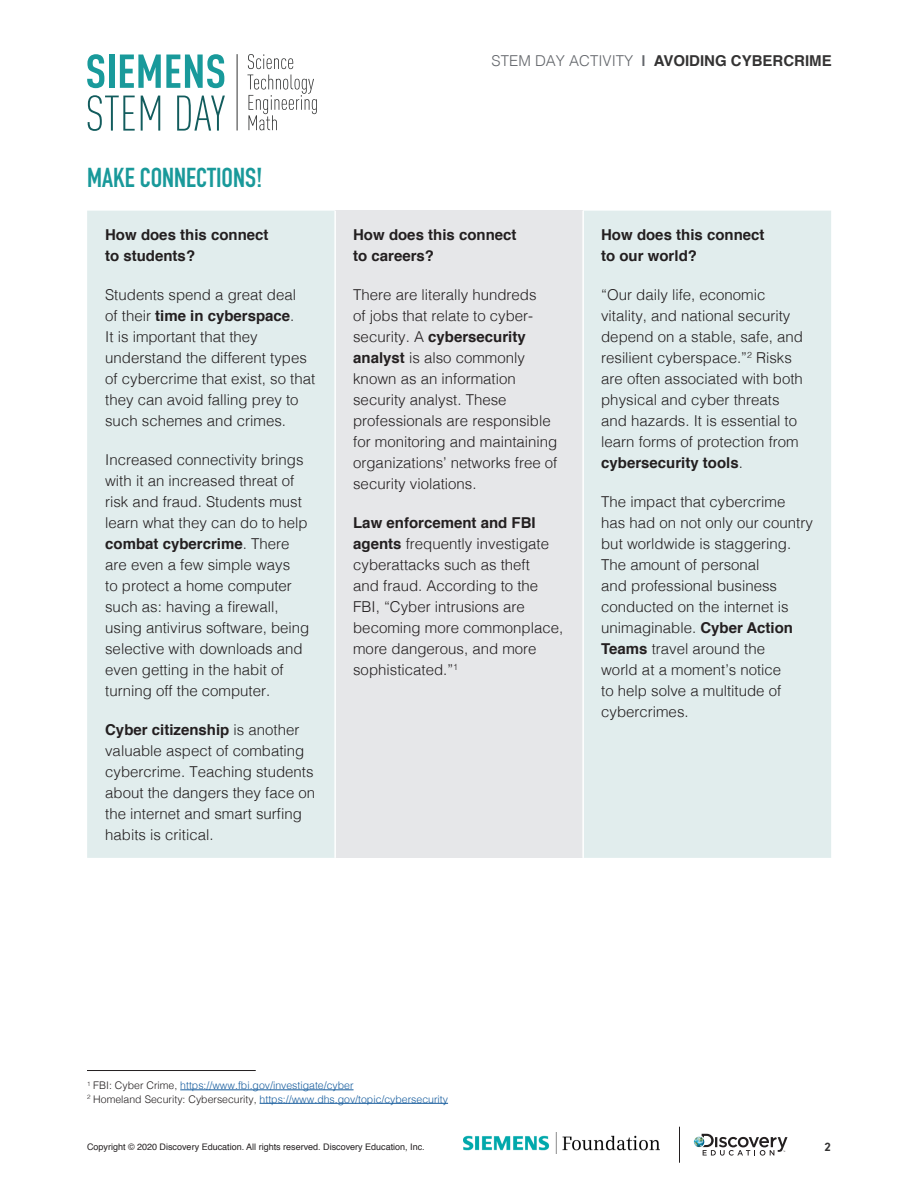
<style>
.page{position:relative;width:918px;height:1188px;background:#fff}
.page>*{position:absolute;margin:0;border:0;box-sizing:border-box;transform-origin:0 0}
.Body{font:700 27px "DIN Condensed";color:#19999a}
.Body-2{font:300 15px/21px "Helvetica";color:#231f20}
.Body-3{font:700 15px/21px "Helvetica";color:#231f20}
.t1{font:700 15px "Helvetica";color:#343333}
.t2{font:700 12px "DIN2014";color:#343333}
.Foot_note{font:300 10.5px "Helvetica";color:#175d9e}
.t3{font:9px "Helvetica";color:#231f20}
.s1{font-weight:300;color:#63666b}
.s2{color:#63666b}
.s3{font-weight:700}
.s4{color:#231f20}
</style>
<div class="page">
<svg style="left:694px;top:1134px;width:94px;height:22px"></svg>
<hr style="left:679px;top:1127px;width:1px;height:36px;background:#231f20">
<img style="left:464px;top:1133px;width:195px;height:21px">
<svg style="left:87px;top:54px;width:17px;height:34px"></svg>
<div style="left:109px;top:55px;width:5px;height:33px;background:#199a9b"></div>
<svg style="left:120px;top:54px;width:104px;height:34px"></svg>
<svg style="left:88px;top:95px;width:47px;height:36px"></svg>
<svg style="left:141px;top:96px;width:19px;height:35px"></svg>
<svg style="left:177px;top:96px;width:48px;height:35px"></svg>
<svg style="left:248px;top:54px;width:45px;height:15px"></svg>
<svg style="left:247px;top:75px;width:70px;height:55px"></svg>
<hr style="left:237px;top:54px;width:1px;height:77px;background:#323333">
<div style="left:87px;top:211px;width:744px;height:647px;background:#e1eded"></div>
<div style="left:335px;top:211px;width:248px;height:647px;background:#e6e7e9"></div>
<hr style="left:334px;top:211px;width:2px;height:647px;background:#fff">
<hr style="left:582px;top:211px;width:2px;height:647px;background:#fff">
<hr style="left:87px;top:1070px;width:169px;height:1px;background:#231f20">
<hr style="left:180px;top:1090px;width:174px;height:1px;background:#175d9e">
<hr style="left:260px;top:1103px;width:188px;height:1px;background:#175d9e">
<p class="t1" style="left:492px;top:49px;width:342px"><span class="s1">STEM DAY ACTIVITY</span> <span class="s2">|</span> AVOIDING CYBERCRIME</p>
<p class="Body" style="left:87px;top:159px;width:177px">MAKE CONNECTIONS!</p>
<p class="Body-3" style="left:105px;top:224px;width:165px">How does this connect to students?</p>
<p class="Body-2" style="left:105px;top:283px;width:212px">Students spend a great deal<br>of their <span class="s3">time in cyberspace</span>.<br>It is important that they understand the different types of cybercrime that exist, so that they can avoid falling prey to such schemes and crimes.</p>
<p class="Body-2" style="left:105px;top:448px;width:206px">Increased connectivity brings with it an increased threat of risk and fraud. Students must learn what they can do to help <span class="s3">combat cybercrime</span>. There are even a few simple ways<br>to protect a home computer such as: having a firewall, using antivirus software, being selective with downloads and even getting in the habit of turning off the computer.</p>
<p class="Body-2" style="left:105px;top:718px;width:212px"><span class="s3">Cyber citizenship</span> is another valuable aspect of combating cybercrime. Teaching students about the dangers they face on the internet and smart surfing habits is critical.</p>
<p class="Body-3" style="left:353px;top:224px;width:165px">How does this connect to careers?</p>
<p class="Body-2" style="left:353px;top:283px;width:206px">There are literally hundreds<br>of jobs that relate to cyber&shy;security. A <span class="s3">cybersecurity analyst</span> is also commonly known as an information security analyst. These professionals are responsible for monitoring and maintaining organizations’ networks free of security violations.</p>
<p class="Body-2" style="left:353px;top:511px;width:212px"><span class="s3">Law enforcement and FBI agents</span> frequently investigate cyberattacks such as theft<br>and fraud. According to the<br>FBI, “Cyber intrusions are becoming more commonplace, more dangerous, and more sophisticated.”<sup>1</sup></p>
<p class="Body-3" style="left:601px;top:224px;width:165px">How does this connect to our world?</p>
<p class="Body-2" style="left:601px;top:283px;width:203px">“Our daily life, economic vitality, and national security depend on a stable, safe, and resilient cyberspace.”<sup>2</sup> Risks are often associated with both physical and cyber threats and hazards. It is essential to learn forms of protection from <span class="s3">cybersecurity tools</span>.</p>
<p class="Body-2" style="left:601px;top:490px;width:213px">The impact that cybercrime has had on not only our country but worldwide is staggering.<br>The amount of personal<br>and professional business conducted on the internet is unimaginable. <span class="s3">Cyber Action<br>Teams</span> travel around the<br>world at a moment’s notice<br>to help solve a multitude of cybercrimes.</p>
<p class="Foot_note" style="left:87px;top:1076px;width:268px"><sup>1</sup> <span class="s4">FBI: Cyber Crime,</span> https://www.fbi.gov/investigate/cyber</p>
<p class="Foot_note" style="left:87px;top:1090px;width:363px"><sup>2</sup> <span class="s4">Homeland Security: Cybersecurity,</span> https://www.dhs.gov/topic/cybersecurity</p>
<p class="t3" style="left:87px;top:1140px;width:339px">Copyright © 2020 Discovery Education. All rights reserved. Discovery Education, Inc.</p>
<p class="t2" style="left:825px;top:1139px;width:8px">2</p>
</div>
